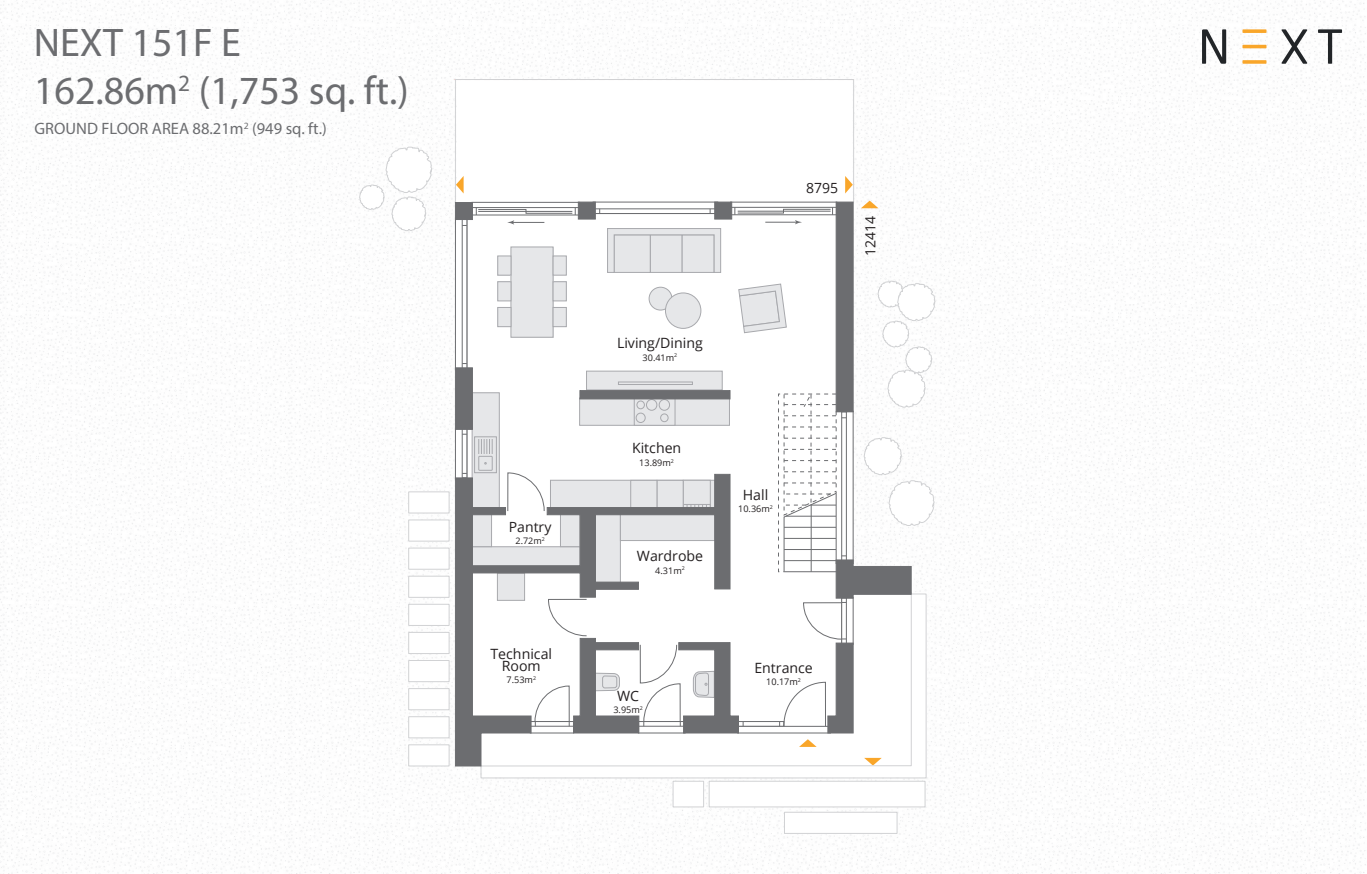
<style>
.page{position:relative;width:1367px;height:874px;background:#fff}
.page>*{position:absolute;margin:0;border:0;box-sizing:border-box;transform-origin:0 0}
.t1{font:40px/48px "Myriad Pro";color:#6c6d70}
.t2{font:16.4px "Myriad Pro";color:#6c6d70}
.t3{font:14.2px/12.2px "Open Sans";color:#231f20;text-align:center}
.t4{font:14px "Open Sans";color:#231f20}
.t5{font:9px "Open Sans";color:#231f20}
</style>
<div class="page">
<img style="left:0;top:0;width:1366px;height:873px">
<svg style="left:457px;top:79px;width:470px;height:697px"></svg>
<svg style="left:1242px;top:29px;width:24px;height:4px"></svg>
<svg style="left:1242px;top:45px;width:24px;height:3px"></svg>
<svg style="left:1242px;top:60px;width:24px;height:4px"></svg>
<svg style="left:1201px;top:29px;width:25px;height:35px"></svg>
<svg style="left:1317px;top:29px;width:24px;height:35px"></svg>
<svg style="left:1281px;top:29px;width:26px;height:35px"></svg>
<div style="left:784px;top:811px;width:113px;height:22px;background:#fff"></div>
<div style="left:784px;top:811px;width:113px;height:22px;border:1px solid #d1d2d4"></div>
<div style="left:709px;top:780px;width:216px;height:26px;background:#fff"></div>
<div style="left:708px;top:780px;width:217px;height:27px;border:1px solid #d1d2d4"></div>
<div style="left:673px;top:780px;width:30px;height:26px;background:#fff"></div>
<div style="left:672px;top:780px;width:32px;height:27px;border:1px solid #d1d2d4"></div>
<svg style="left:358px;top:146px;width:74px;height:86px"></svg>
<div style="left:408px;top:744px;width:41px;height:21px;background:#fff"></div>
<div style="left:408px;top:744px;width:41px;height:22px;border:1px solid #d1d2d4"></div>
<div style="left:408px;top:716px;width:41px;height:21px;background:#fff"></div>
<div style="left:408px;top:716px;width:41px;height:21px;border:1px solid #d1d2d4"></div>
<div style="left:408px;top:688px;width:41px;height:21px;background:#fff"></div>
<div style="left:408px;top:687px;width:41px;height:22px;border:1px solid #d1d2d4"></div>
<div style="left:408px;top:660px;width:41px;height:21px;background:#fff"></div>
<div style="left:408px;top:659px;width:41px;height:22px;border:1px solid #d1d2d4"></div>
<div style="left:408px;top:632px;width:41px;height:21px;background:#fff"></div>
<div style="left:408px;top:631px;width:41px;height:22px;border:1px solid #d1d2d4"></div>
<div style="left:408px;top:604px;width:41px;height:21px;background:#fff"></div>
<div style="left:408px;top:603px;width:41px;height:22px;border:1px solid #d1d2d4"></div>
<div style="left:408px;top:576px;width:41px;height:21px;background:#fff"></div>
<div style="left:408px;top:575px;width:41px;height:22px;border:1px solid #d1d2d4"></div>
<div style="left:408px;top:547px;width:41px;height:22px;background:#fff"></div>
<div style="left:408px;top:547px;width:41px;height:22px;border:1px solid #d1d2d4"></div>
<div style="left:408px;top:519px;width:41px;height:22px;background:#fff"></div>
<div style="left:408px;top:519px;width:41px;height:22px;border:1px solid #d1d2d4"></div>
<div style="left:408px;top:491px;width:41px;height:21px;background:#fff"></div>
<div style="left:408px;top:491px;width:41px;height:22px;border:1px solid #d1d2d4"></div>
<svg style="left:457px;top:176px;width:6px;height:17px"></svg>
<svg style="left:845px;top:176px;width:7px;height:17px"></svg>
<svg style="left:860px;top:200px;width:18px;height:8px"></svg>
<div style="left:511px;top:247px;width:42px;height:90px;background:#e6e7e9"></div>
<div style="left:510px;top:246px;width:43px;height:91px;border:1px solid #a8a9ad"></div>
<div style="left:553px;top:255px;width:13px;height:20px;background:#e6e7e9;border:1px solid #a8a9ad"></div>
<div style="left:498px;top:307px;width:13px;height:19px;background:#e6e7e9"></div>
<div style="left:497px;top:307px;width:14px;height:20px;border:1px solid #a8a9ad"></div>
<div style="left:498px;top:281px;width:13px;height:20px;background:#e6e7e9"></div>
<div style="left:497px;top:281px;width:14px;height:20px;border:1px solid #a8a9ad"></div>
<div style="left:498px;top:256px;width:13px;height:19px;background:#e6e7e9"></div>
<div style="left:497px;top:255px;width:14px;height:20px;border:1px solid #a8a9ad"></div>
<div style="left:472px;top:392px;width:27px;height:117px;background:#e6e7e9;border:1px solid #a8a9ad"></div>
<svg style="left:607px;top:228px;width:114px;height:45px"></svg>
<div style="left:474px;top:436px;width:22px;height:36px;border:1px solid #a8a9ad"></div>
<svg style="left:478px;top:439px;width:15px;height:15px"></svg>
<div style="left:478px;top:456px;width:14px;height:14px;border:1px solid #a8a9ad"></div>
<svg style="left:480px;top:746px;width:446px;height:32px"></svg>
<svg style="left:730px;top:746px;width:182px;height:20px"></svg>
<div style="left:455px;top:79px;width:399px;height:124px;border:1px solid #d1d2d4"></div>
<div style="left:593px;top:202px;width:124px;height:11px;background:#fff"></div>
<div style="left:593px;top:208px;width:125px;height:6px;border:1px solid #6c6d70"></div>
<svg style="left:457px;top:220px;width:5px;height:147px"></svg>
<div style="left:455px;top:217px;width:12px;height:153px;border:1px solid #6c6d70"></div>
<div style="left:462px;top:217px;width:5px;height:152px;background:#fff"></div>
<div style="left:462px;top:217px;width:5px;height:152px;border:1px solid #6c6d70"></div>
<svg style="left:457px;top:430px;width:5px;height:43px"></svg>
<div style="left:455px;top:428px;width:12px;height:52px;border:1px solid #6c6d70"></div>
<div style="left:462px;top:428px;width:5px;height:51px;background:#fff"></div>
<div style="left:462px;top:427px;width:5px;height:53px;border:1px solid #6c6d70"></div>
<div style="left:472px;top:202px;width:108px;height:10px;background:#fff;border:1px solid #6c6d70"></div>
<svg style="left:474px;top:209px;width:104px;height:4px"></svg>
<div style="left:472px;top:207px;width:108px;height:8px;border:1px solid #6c6d70"></div>
<svg style="left:476px;top:207px;width:100px;height:17px"></svg>
<svg style="left:732px;top:202px;width:103px;height:5px"></svg>
<svg style="left:732px;top:209px;width:103px;height:4px"></svg>
<div style="left:730px;top:207px;width:107px;height:8px;border:1px solid #6c6d70"></div>
<svg style="left:734px;top:207px;width:99px;height:17px"></svg>
<div style="left:455px;top:202px;width:17px;height:18px;background:#6c6d70"></div>
<div style="left:578px;top:202px;width:17px;height:17px;background:#6c6d70"></div>
<div style="left:714px;top:202px;width:18px;height:17px;background:#6c6d70;border:1px solid #6c6d70"></div>
<div style="left:835px;top:202px;width:18px;height:210px;background:#6c6d70;border:1px solid #6c6d70"></div>
<div style="left:455px;top:367px;width:17px;height:62px;background:#6c6d70"></div>
<svg style="left:455px;top:473px;width:275px;height:293px"></svg>
<svg style="left:507px;top:280px;width:428px;height:466px"></svg>
<h1 class="t1" style="left:34px;top:18px;width:376px">NEXT 151F E<br>162.86m<sup>2</sup> (1,753 sq. ft.)</h1>
<p class="t2" style="left:35px;top:118px;width:294px">GROUND FLOOR AREA 88.21m<sup>2</sup> (949 sq. ft.)</p>
<p class="t4" style="left:509px;top:516px;width:44px">Pantry</p>
<p class="t5" style="left:515px;top:534px;width:31px">2.72m<sup>2</sup></p>
<p class="t3" style="left:490px;top:647px;width:63px">Technical<br>Room</p>
<p class="t5" style="left:506px;top:673px;width:31px">7.53m<sup>2</sup></p>
<p class="t3" style="left:617px;top:336px;width:87px">Living/Dining</p>
<p class="t5" style="left:642px;top:351px;width:36px">30.41m<sup>2</sup></p>
<p class="t3" style="left:632px;top:441px;width:51px">Kitchen</p>
<p class="t5" style="left:639px;top:456px;width:36px">13.89m<sup>2</sup></p>
<p class="t3" style="left:637px;top:549px;width:68px">Wardrobe</p>
<p class="t5" style="left:655px;top:563px;width:31px">4.31m<sup>2</sup></p>
<p class="t3" style="left:617px;top:689px;width:24px">WC</p>
<p class="t5" style="left:613px;top:703px;width:31px">3.95m<sup>2</sup></p>
<p class="t4" style="left:806px;top:178px;width:34px">8795</p>
<p class="t4" style="left:860px;top:256px;width:42px;rotate:-90deg">12414</p>
<p class="t3" style="left:742px;top:488px;width:27px">Hall</p>
<p class="t5" style="left:738px;top:502px;width:36px">10.36m<sup>2</sup></p>
<p class="t3" style="left:754px;top:660px;width:60px">Entrance</p>
<p class="t5" style="left:766px;top:674px;width:36px">10.17m<sup>2</sup></p>
</div>
